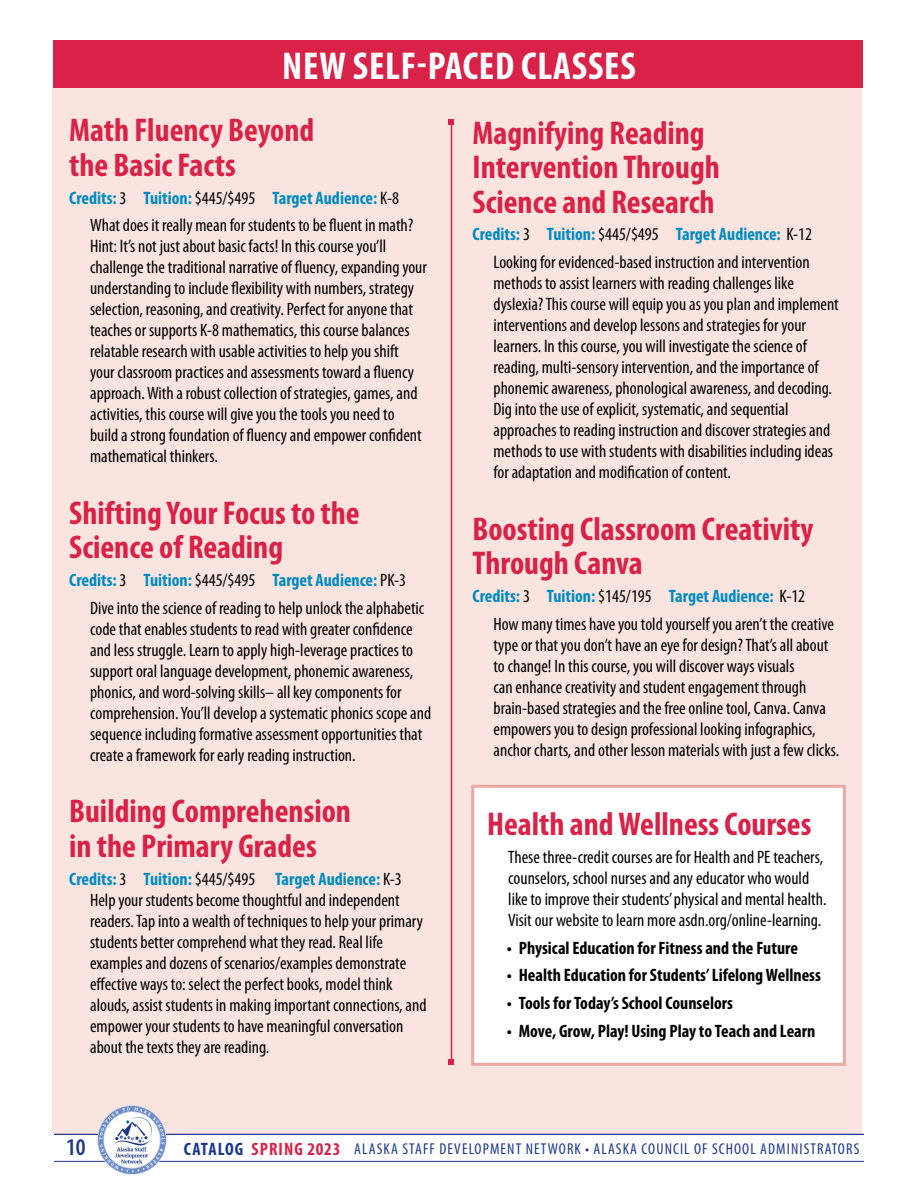
<style>
.page{position:relative;width:918px;height:1188px;background:#fff}
.page>*{position:absolute;margin:0;border:0;box-sizing:border-box;transform-origin:0 0}
.t1{font:700 condensed 39px "Myriad Pro";letter-spacing:.02em;color:#fff}
.t2{font:700 condensed 33px/34.5px "Myriad Pro";color:#d92248}
.t3{font:600 condensed 24px "Myriad Pro";color:#1e388c}
.t4{font:condensed 18px/21px "Myriad Pro";color:#000}
.t5{font:700 condensed 18px "Myriad Pro";color:#000}
.t6{font:condensed 15.75px "Myriad Pro";letter-spacing:.07em;color:#1e388c}
.s1{font-weight:700;color:#008bc2}
.s2{font-weight:700;font-size:18px}
.s3{font-weight:700;font-size:18px;color:#d92248}
</style>
<div class="page">
<div style="left:53px;top:88px;width:809px;height:1047px;background:#f9e4df"></div>
<div style="left:471px;top:785px;width:375px;height:281px;background:#fff;border:3px solid #eda8a1"></div>
<div style="left:53px;top:40px;width:809px;height:48px;background:#d92248"></div>
<hr style="left:451px;top:122px;width:1px;height:940px;background:#d92248">
<svg style="left:448px;top:119px;width:6px;height:6px"></svg>
<svg style="left:448px;top:1059px;width:6px;height:6px"></svg>
<hr style="left:54px;top:1161px;width:810px;height:1px;background:#1e388c">
<hr style="left:54px;top:1134px;width:810px;height:1px;background:#1e388c">
<svg style="left:99px;top:1107px;width:66px;height:65px"></svg>
<h1 class="t1" style="left:282px;top:41px;width:355px">NEW SELF-PACED CLASSES</h1>
<h2 class="t2" style="left:69px;top:112px;width:247px">Math Fluency Beyond the Basic Facts</h2>
<p class="t4" style="left:90px;top:184px;width:325px;line-height:27.8px;text-indent:-21px"><span class="s1">Credits:</span> 3 <span class="s1">Tuition:</span> $445/$495 <span class="s1">Target Audience:</span> K-8<br>What does it really mean for students to be fluent in math?</p>
<p class="t4" style="left:90px;top:236px;width:338px">Hint: It’s not just about basic facts! In this course you’ll challenge the traditional narrative of fluency, expanding your understanding to include flexibility with numbers, strategy selection, reasoning, and creativity. Perfect for anyone that teaches or supports K-8 mathematics, this course balances relatable research with usable activities to help you shift your classroom practices and assessments toward a fluency approach. With a robust collection of strategies, games, and activities, this course will give you the tools you need to build a strong foundation of fluency and empower confident mathematical thinkers.</p>
<h2 class="t2" style="left:69px;top:495px;width:292px">Shifting Your Focus to the<br>Science of Reading</h2>
<p class="t4" style="left:90px;top:566px;width:336px;line-height:27.8px;text-indent:-21px"><span class="s1">Credits:</span> 3 <span class="s1">Tuition:</span> $445/$495 <span class="s1">Target Audience:</span> PK-3<br>Dive into the science of reading to help unlock the alphabetic</p>
<p class="t4" style="left:90px;top:618px;width:343px">code that enables students to read with greater confidence and less struggle. Learn to apply high-leverage practices to support oral language development, phonemic awareness, phonics, and word-solving skills– all key components for comprehension. You’ll develop a systematic phonics scope and sequence including formative assessment opportunities that create a framework for early reading instruction.</p>
<h2 class="t2" style="left:69px;top:793px;width:283px">Building Comprehension in the Primary Grades</h2>
<p class="t4" style="left:90px;top:868px;width:338px;text-indent:-21px"><span class="s1">Credits:</span> 3 <span class="s1">Tuition:</span> $445/$495 <span class="s1">Target Audience:</span> K-3<br>Help your students become thoughtful and independent readers. Tap into a wealth of techniques to help your primary students better comprehend what they read. Real life examples and dozens of scenarios/examples demonstrate effective ways to: select the perfect books, model think alouds, assist students in making important connections, and empower your students to have meaningful conversation about the texts they are reading.</p>
<h2 class="t2" style="left:472px;top:115px;width:249px">Magnifying Reading<br>Intervention Through<br>Science and Research</h2>
<p class="t4" style="left:472px;top:220px;width:341px;line-height:27.8px;text-align:right"><span class="s1">Credits:</span> 3 <span class="s1">Tuition:</span> $445/$495 <span class="s1">Target Audience:</span> K-12<br>Looking for evidenced-based instruction and intervention</p>
<p class="t4" style="left:494px;top:272px;width:347px">methods to assist learners with reading challenges like dyslexia? This course will equip you as you plan and implement interventions and develop lessons and strategies for your learners. In this course, you will investigate the science of reading, multi-sensory intervention, and the importance of phonemic awareness, phonological awareness, and decoding.<br>Dig into the use of explicit, systematic, and sequential approaches to reading instruction and discover strategies and methods to use with students with disabilities including ideas for adaptation and modification of content.</p>
<h2 class="t2" style="left:472px;top:511px;width:342px">Boosting Classroom Creativity<br>Through Canva</h2>
<p class="t4" style="left:494px;top:582px;width:342px;line-height:27.8px;text-indent:-21px"><span class="s1">Credits:</span> 3 <span class="s1">Tuition:</span> $145/195 <span class="s1">Target Audience:</span> K-12<br>How many times have you told yourself you aren’t the creative</p>
<p class="t4" style="left:494px;top:634px;width:347px">type or that you don’t have an eye for design? That’s all about to change! In this course, you will discover ways visuals<br>can enhance creativity and student engagement through brain-based strategies and the free online tool, Canva. Canva empowers you to design professional looking infographics, anchor charts, and other lesson materials with just a few clicks.</p>
<h2 class="t2" style="left:487px;top:806px;width:326px">Health and Wellness Courses</h2>
<p class="t4" style="left:508px;top:846px;width:320px">These three-credit courses are for Health and PE teachers, counselors, school nurses and any educator who would like to improve their students’ physical and mental health.<br>Visit our website to learn more asdn.org/online-learning.</p>
<p class="t5" style="left:507px;top:936px;width:293px">• Physical Education for Fitness and the Future</p>
<p class="t5" style="left:507px;top:964px;width:316px">• Health Education for Students’ Lifelong Wellness</p>
<p class="t5" style="left:507px;top:992px;width:228px">• Tools for Today’s School Counselors</p>
<p class="t5" style="left:507px;top:1020px;width:310px">• Move, Grow, Play! Using Play to Teach and Learn</p>
<h3 class="t3" style="left:66px;top:1132px;width:21px">10</h3>
<p class="t6" style="left:184px;top:1140px;width:677px"><span class="s2">CATALOG</span> <span class="s3">SPRING 2023</span> ALASKA STAFF DEVELOPMENT NETWORK • ALASKA COUNCIL OF SCHOOL ADMINISTRATORS</p>
</div>
